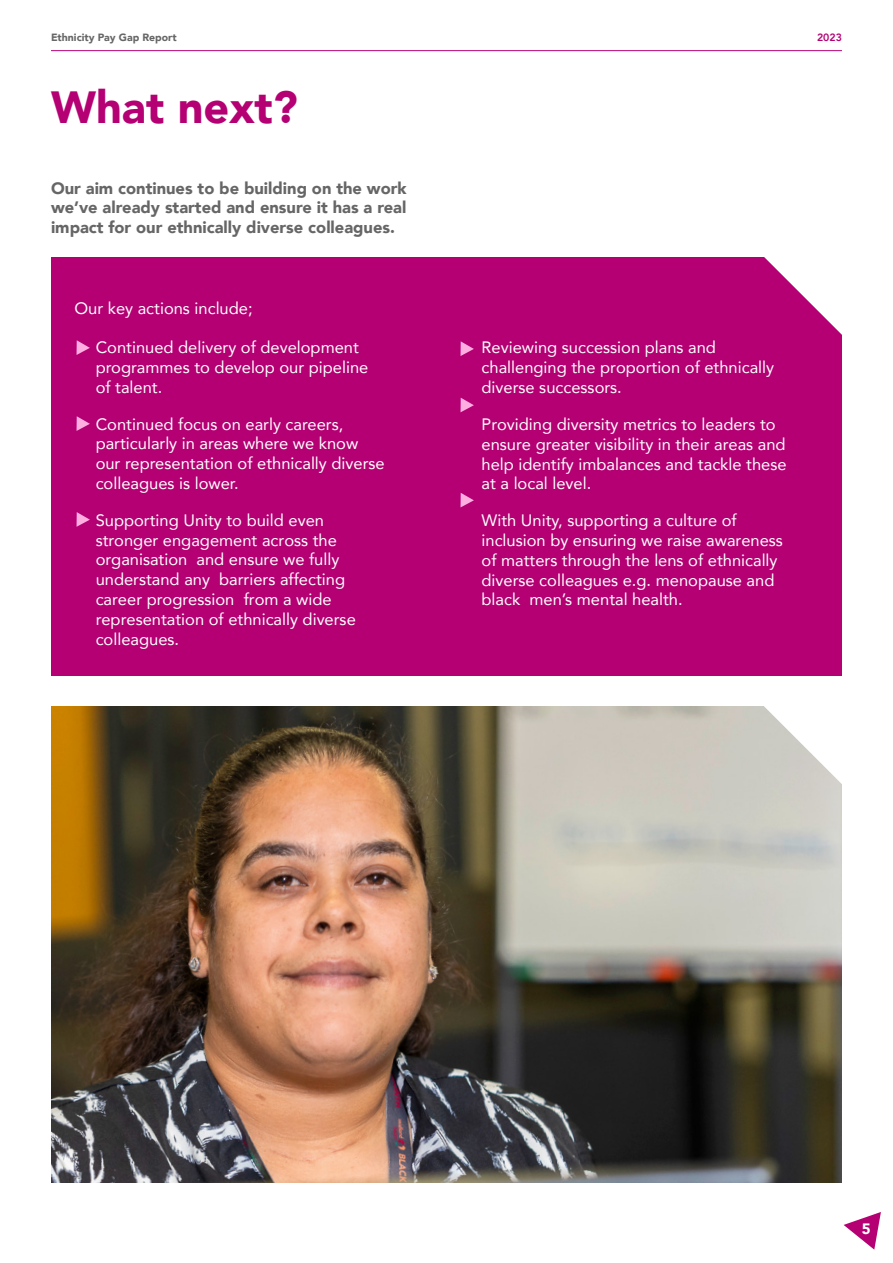
<style>
.page{position:relative;width:893px;height:1263px;background:#fff}
.page>*{position:absolute;margin:0;border:0;box-sizing:border-box;transform-origin:0 0}
.t1{font:900 45px "Avenir";color:#b40073}
.t2{font:16.5px/19.8px "Avenir";color:#fff}
.t3{font:900 16.5px/19.8px "Avenir";color:#666;text-align:justify}
.t4{font:900 15px "Avenir";color:#fff}
.t5{font:900 10.5px "Avenir";color:#666}
.t6{font:800 10.5px "Avenir";color:#b40073}
.s1{font-style:inherit}
</style>
<div class="page">
<svg style="left:844px;top:1212px;width:37px;height:38px"></svg>
<hr style="left:51px;top:50px;width:791px;height:1px;background:#b40073">
<div style="left:51px;top:257px;width:791px;height:418px;background:#b40073"></div>
<img style="left:51px;top:707px;width:791px;height:475px">
<svg style="left:764px;top:257px;width:78px;height:78px"></svg>
<svg style="left:761px;top:706px;width:81px;height:80px"></svg>
<svg style="left:77px;top:416px;width:13px;height:15px"></svg>
<svg style="left:77px;top:340px;width:13px;height:15px"></svg>
<svg style="left:77px;top:512px;width:13px;height:15px"></svg>
<svg style="left:460px;top:493px;width:14px;height:14px"></svg>
<svg style="left:460px;top:341px;width:14px;height:15px"></svg>
<svg style="left:460px;top:398px;width:14px;height:14px"></svg>
<p class="t5" style="left:51px;top:29px;width:127px">Ethnicity Pay Gap Report</p>
<p class="t6" style="left:817px;top:30px;width:26px">2023</p>
<h1 class="t1" style="left:51px;top:69px;width:248px">What next?</h1>
<p class="t3" style="left:51px;top:177px;width:357px">Our aim continues to be building on the work we’ve already started and ensure it has a real impact for our ethnically diverse colleagues.</p>
<p class="t2" style="left:74px;top:297px;width:180px">Our key actions include;</p>
<p class="t2" style="left:96px;top:337px;width:274px">Continued delivery of development programmes to develop our pipeline of talent.</p>
<p class="t2" style="left:96px;top:413px;width:290px">Continued focus on early careers, particularly in areas where we know our representation of ethnically diverse colleagues is lower.</p>
<p class="t2" style="left:96px;top:510px;width:262px">Support<span class="s1">ing</span> Unity to build even stronger engagement across the organisation and ensure we fully understand any barriers affecting career progression from a wide representation of ethnically diverse colleagues.</p>
<p class="t2" style="left:482px;top:337px;width:294px">Review<span class="s1">ing</span> succession plans and challeng<span class="s1">ing</span> the proportion of ethnically diverse successors.</p>
<p class="t2" style="left:482px;top:414px;width:307px">Providing diversity metrics to leaders to ensure greater visibility in their areas and help identify imbalances and tackle these at a local level.</p>
<p class="t2" style="left:482px;top:510px;width:303px">With Unity, support<span class="s1">ing</span> a culture of inclusion by ensuring we raise awareness of matters through the lens of ethnically diverse colleagues e.g. menopause and black men’s mental health.</p>
<p class="t4" style="left:862px;top:1216px;width:10px">5</p>
</div>
